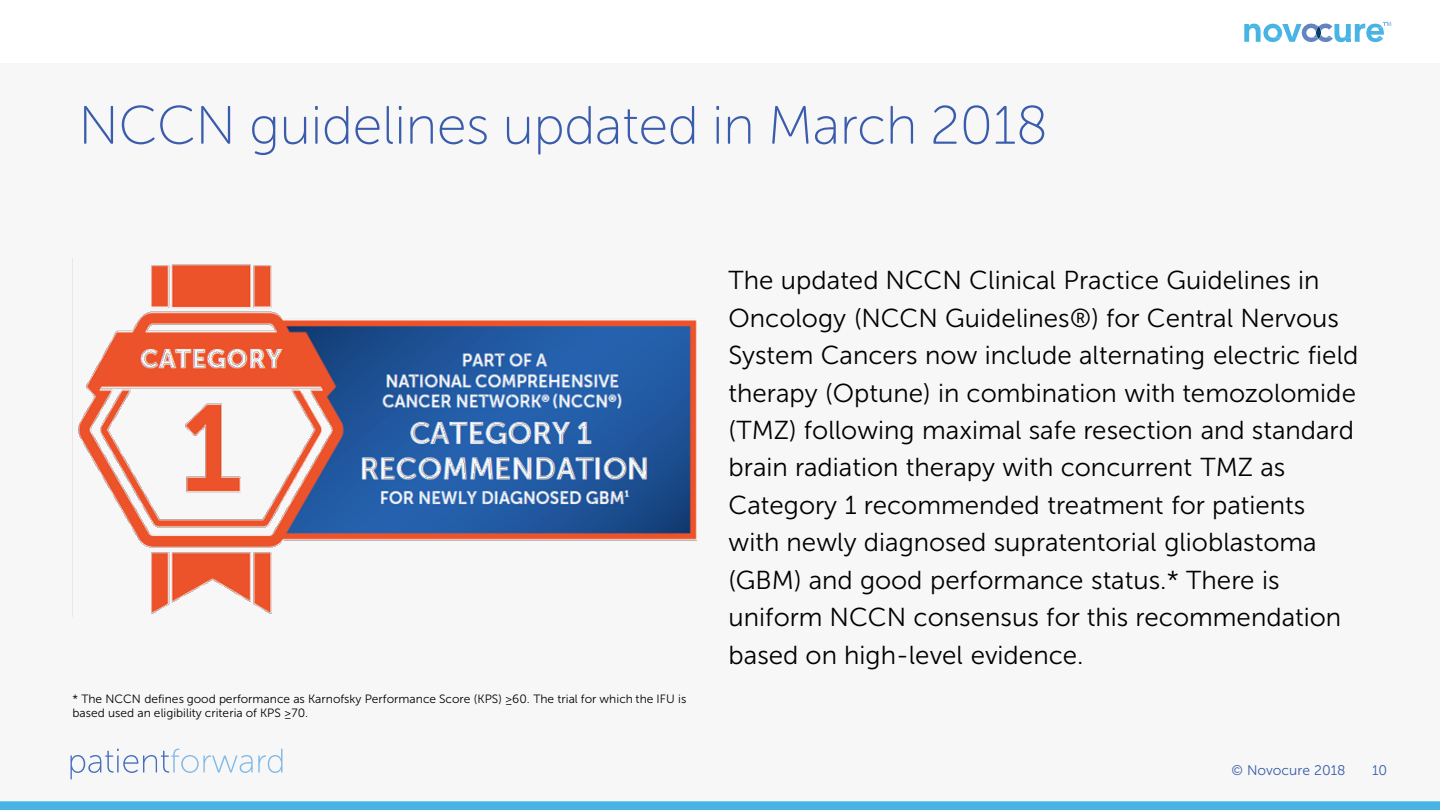
<style>
.page{position:relative;width:1440px;height:810px;background:#fff}
.page>*{position:absolute;margin:0;border:0;box-sizing:border-box;transform-origin:0 0}
.t1{font:54px "Museo Sans Rounded 100";color:#3a5cac}
.t2{font:26px/37.4px "Museo Sans 300";color:#000}
.t3{font:14px "Museo Sans 300";color:#3a5cac}
.t4{font:12px/14.4px "Museo Sans 300";color:#000}
</style>
<div class="page">
<div style="left:0;top:63px;width:1440px;height:742px;background:#f7f7f7"></div>
<div style="left:0;top:801px;width:1440px;height:9px;background:#47b4e4"></div>
<svg style="left:1244px;top:22px;width:147px;height:20px"></svg>
<svg style="left:71px;top:749px;width:211px;height:30px"></svg>
<img style="left:78px;top:264px;width:619px;height:350px">
<p class="t1" style="left:78px;top:97px;width:971px">NCCN guidelines updated in March 2018</p>
<p class="t4" style="left:73px;top:692px;width:615px">* The NCCN defines good performance as Karnofsky Performance Score (KPS) ≥60. The trial for which the IFU is based used an eligibility criteria of KPS ≥70.</p>
<p class="t2" style="left:728px;top:262px;width:631px">The updated NCCN Clinical Practice Guidelines in Oncology (NCCN Guidelines®) for Central Nervous System Cancers now include alternating electric field therapy (Optune) in combination with temozolomide (TMZ) following maximal safe resection and standard brain radiation therapy with concurrent TMZ as Category 1 recommended treatment for patients with newly diagnosed supratentorial glioblastoma (GBM) and good performance status.* There is uniform NCCN consensus for this recommendation based on high-level evidence.</p>
<p class="t3" style="left:1231px;top:762px;width:116px">© Novocure 2018</p>
<p class="t3" style="left:1372px;top:762px;width:17px">10</p>
</div>
